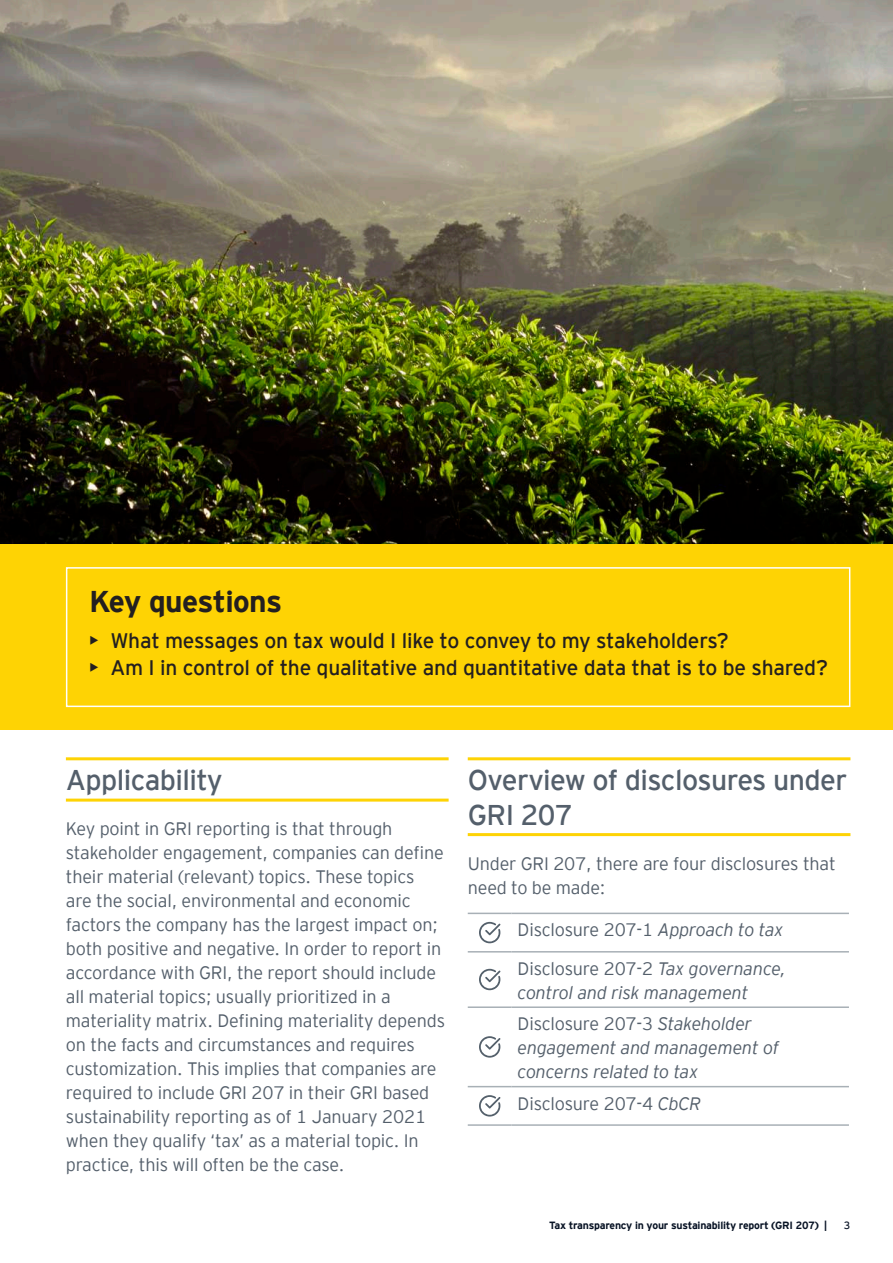
<style>
.page{position:relative;width:893px;height:1263px;background:#fff}
.page>*{position:absolute;margin:0;border:0;box-sizing:border-box;transform-origin:0 0}
.t1{font:700 30px "EY Interstate";letter-spacing:-.02em;color:#231f20}
.t2{font:28.5px/34.5px "EY Interstate";letter-spacing:-.02em;color:#545f6b}
.t3{font:21px "EY Interstate";letter-spacing:-.01em;color:#231f20}
.t4{font:300 18px/24px "EY Interstate";letter-spacing:-.01em;color:#545f6b}
.t5{font:italic 300 18px/31.3px "EY Interstate";letter-spacing:-.01em;color:#545f6b}
.t6{font:700 10.5px "EY Interstate";letter-spacing:-.02em;color:#071224}
.t7{font:10.5px "EY Interstate";color:#071224}
.s1{font-style:italic}
.s2{font-style:normal}
</style>
<div class="page">
<img style="left:0;top:0;width:893px;height:544px">
<hr style="left:66px;top:757px;width:383px;height:3px;background:#fed304">
<hr style="left:66px;top:799px;width:383px;height:3px;background:#fed304">
<hr style="left:468px;top:757px;width:382px;height:3px;background:#fed304">
<hr style="left:468px;top:833px;width:382px;height:3px;background:#fed304">
<hr style="left:468px;top:913px;width:44px;height:1px;background:#a8b0b6">
<hr style="left:512px;top:913px;width:337px;height:1px;background:#a8b0b6">
<hr style="left:468px;top:951px;width:44px;height:1px;background:#a8b0b6">
<hr style="left:512px;top:951px;width:337px;height:1px;background:#a8b0b6">
<hr style="left:468px;top:1006px;width:44px;height:2px;background:#a8b0b6">
<hr style="left:512px;top:1006px;width:337px;height:2px;background:#a8b0b6">
<hr style="left:468px;top:1086px;width:44px;height:1px;background:#a8b0b6">
<hr style="left:512px;top:1086px;width:337px;height:1px;background:#a8b0b6">
<hr style="left:468px;top:1124px;width:44px;height:2px;background:#a8b0b6">
<hr style="left:512px;top:1124px;width:337px;height:2px;background:#a8b0b6">
<svg style="left:479px;top:922px;width:21px;height:21px"></svg>
<svg style="left:479px;top:969px;width:21px;height:21px"></svg>
<svg style="left:479px;top:1036px;width:21px;height:22px"></svg>
<svg style="left:479px;top:1095px;width:21px;height:21px"></svg>
<div style="left:0;top:544px;width:893px;height:186px;background:#fed304"></div>
<div style="left:66px;top:567px;width:784px;height:140px;border:2px solid #fff"></div>
<h1 class="t1" style="left:89px;top:580px;width:194px">Key questions</h1>
<p class="t3" style="left:89px;top:625px;width:641px">• What messages on tax would I like to convey to my stakeholders?</p>
<p class="t3" style="left:89px;top:652px;width:740px">• Am I in control of the qualitative and quantitative data that is to be shared?</p>
<h2 class="t2" style="left:66px;top:761px;width:158px">Applicability</h2>
<p class="t4" style="left:66px;top:816px;width:381px">Key point in GRI reporting is that through stakeholder engagement, companies can define their material (relevant) topics. These topics<br>are the social, environmental and economic factors the company has the largest impact on; both positive and negative. In order to report in accordance with GRI, the report should include all material topics; usually prioritized in a materiality matrix. Defining materiality depends on the facts and circumstances and requires customization. This implies that companies are required to include GRI 207 in their GRI based sustainability reporting as of 1 January 2021 when they qualify ‘tax’ as a material topic. In practice, this will often be the case.</p>
<h2 class="t2" style="left:468px;top:761px;width:381px">Overview of disclosures under<br>GRI 207</h2>
<p class="t4" style="left:468px;top:850px;width:369px">Under GRI 207, there are four disclosures that need to be made:</p>
<p class="t4" style="left:518px;top:910px;width:270px;line-height:38.4px">Disclosure 207-1 <span class="s1">Approach to tax<br></span>Disclosure 207-2 <span class="s1">Tax governance,</span></p>
<p class="t5" style="left:518px;top:975px;width:236px">control and risk management<br><span class="s2">Disclosure 207-3</span> Stakeholder</p>
<p class="t5" style="left:518px;top:1035px;width:263px;line-height:24px">engagement and management of concerns related to tax</p>
<p class="t4" style="left:518px;top:1090px;width:185px">Disclosure 207-4 <span class="s1">CbCR</span></p>
<p class="t6" style="left:549px;top:1217px;width:279px">Tax transparency in your sustainability report (GRI 207) |</p>
<p class="t7" style="left:844px;top:1218px;width:8px">3</p>
</div>
